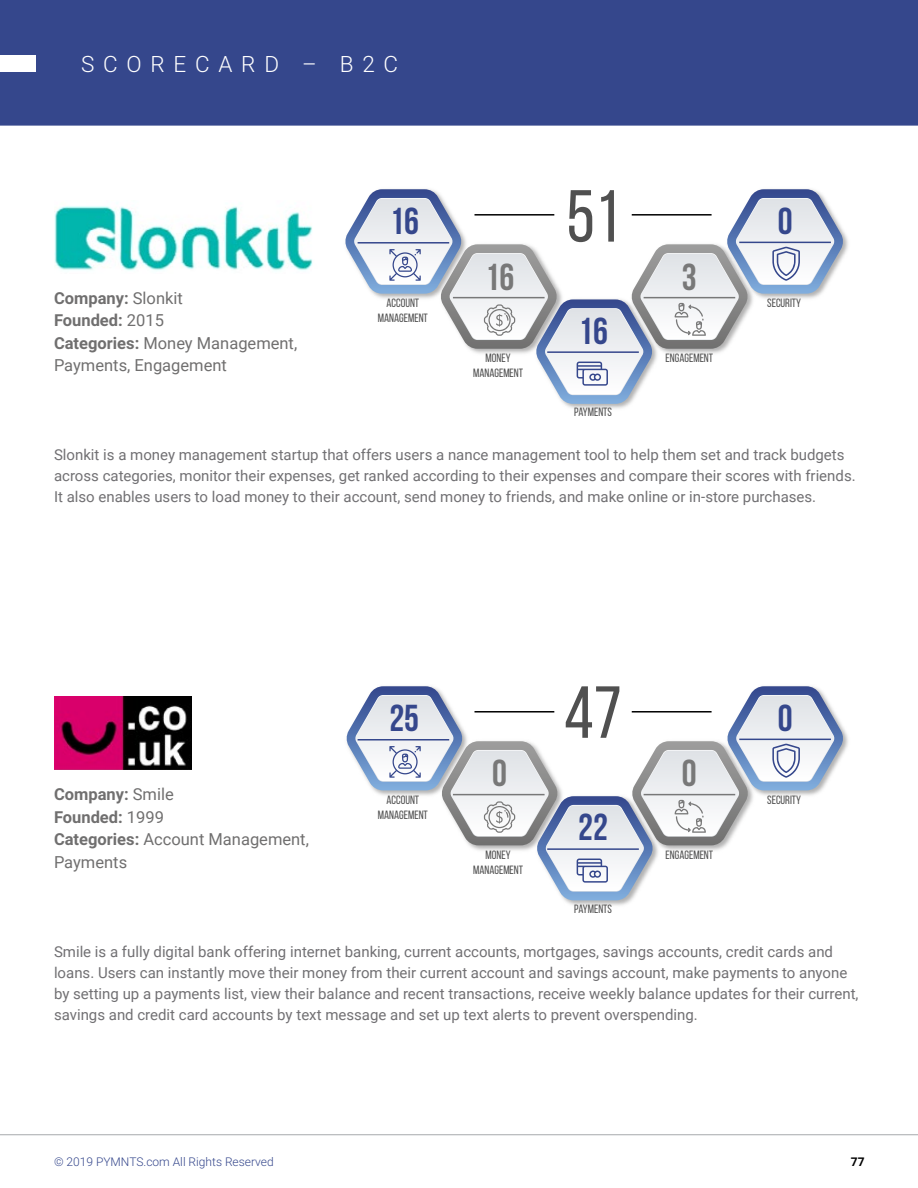
<style>
.page{position:relative;width:918px;height:1188px;background:#fff}
.page>*{position:absolute;margin:0;border:0;box-sizing:border-box;transform-origin:0 0}
.score_cards_numbers{font:73.5px "Bebas Neue";color:#505050}
.score_cards_numbers-2{font:700 37.5px "Bebas Neue";color:#35478c}
.score_cards_numbers-3{font:700 37.5px "Bebas Neue";color:#787878}
.t1{font:300 22.5px "Roboto";letter-spacing:.39em;color:#fff}
.t2{font:16.5px/22.5px "Roboto";color:#706f6f}
.t3{font:700 16.5px "Roboto";color:#706f6f}
.Body{font:15px/21px "Roboto";color:#717073}
.t4{font:12px/14.4px "Bebas Neue";color:#505050;text-align:center}
.t5{font:300 12px "Roboto";color:#35478c}
.t6{font:700 12px "Roboto";color:#000}
.s1{font-weight:400}
.s2{font-weight:700}
</style>
<div class="page">
<img style="left:564px;top:900px;width:68px;height:6px">
<div style="left:0;top:0;width:918px;height:126px;background:#35478c"></div>
<hr style="left:0;top:1134px;width:918px;height:1px;background:#a7a9ac">
<svg style="left:345px;top:189px;width:499px;height:215px"></svg>
<svg style="left:346px;top:686px;width:498px;height:214px"></svg>
<div style="left:0;top:55px;width:36px;height:17px;background:#fff"></div>
<img style="left:54px;top:206px;width:259px;height:65px">
<img style="left:54px;top:697px;width:138px;height:73px">
<h3 class="t1" style="left:81px;top:49px;width:319px">SCORECARD – B2C</h3>
<p class="t3" style="left:54px;top:287px;width:130px">Company: <span class="s1">Slonkit</span></p>
<p class="t3" style="left:54px;top:309px;width:112px">Founded: <span class="s1">2015</span></p>
<p class="t2" style="left:54px;top:331px;width:245px"><span class="s2">Categories:</span> Money Management,<br>Payments, Engagement</p>
<p class="score_cards_numbers" style="left:566px;top:176px;width:55px">51</p>
<p class="score_cards_numbers-2" style="left:389px;top:201px;width:31px">16</p>
<p class="score_cards_numbers-2" style="left:778px;top:201px;width:16px">0</p>
<p class="score_cards_numbers-3" style="left:485px;top:256px;width:31px">16</p>
<p class="score_cards_numbers-3" style="left:682px;top:256px;width:16px">3</p>
<p class="t4" style="left:378px;top:296px;width:52px">ACCOUNT<br>MANAGEMENT</p>
<p class="t4" style="left:473px;top:351px;width:52px">MONEY<br>MANAGEMENT</p>
<p class="score_cards_numbers-2" style="left:578px;top:310px;width:31px">16</p>
<p class="t4" style="left:574px;top:405px;width:39px">PAYMENTS</p>
<p class="t4" style="left:666px;top:351px;width:49px">ENGAGEMENT</p>
<p class="t4" style="left:767px;top:296px;width:35px">SECURITY</p>
<p class="Body" style="left:54px;top:444px;width:803px">Slonkit is a money management startup that offers users a nance management tool to help them set and track budgets across categories, monitor their expenses, get ranked according to their expenses and compare their scores with friends.<br>It also enables users to load money to their account, send money to friends, and make online or in-store purchases.</p>
<p class="t3" style="left:54px;top:783px;width:121px">Company: <span class="s1">Smile</span></p>
<p class="t3" style="left:54px;top:805px;width:112px">Founded: <span class="s1">1999</span></p>
<p class="t2" style="left:54px;top:827px;width:256px"><span class="s2">Categories:</span> Account Management,<br>Payments</p>
<p class="score_cards_numbers" style="left:564px;top:673px;width:59px">47</p>
<p class="score_cards_numbers-2" style="left:389px;top:697px;width:31px">25</p>
<p class="score_cards_numbers-2" style="left:778px;top:697px;width:16px">0</p>
<p class="score_cards_numbers-3" style="left:492px;top:752px;width:16px">0</p>
<p class="score_cards_numbers-3" style="left:682px;top:752px;width:16px">0</p>
<p class="t4" style="left:378px;top:793px;width:52px">ACCOUNT<br>MANAGEMENT</p>
<p class="t4" style="left:473px;top:848px;width:52px">MONEY<br>MANAGEMENT</p>
<p class="score_cards_numbers-2" style="left:578px;top:806px;width:31px">22</p>
<p class="t4" style="left:574px;top:902px;width:39px">PAYMENTS</p>
<p class="t4" style="left:666px;top:848px;width:49px">ENGAGEMENT</p>
<p class="t4" style="left:767px;top:793px;width:35px">SECURITY</p>
<p class="Body" style="left:54px;top:940px;width:806px">Smile is a fully digital bank offering internet banking, current accounts, mortgages, savings accounts, credit cards and loans. Users can instantly move their money from their current account and savings account, make payments to anyone by setting up a payments list, view their balance and recent transactions, receive weekly balance updates for their current, savings and credit card accounts by text message and set up text alerts to prevent overspending.</p>
<p class="t5" style="left:54px;top:1153px;width:221px">© 2019 PYMNTS.com All Rights Reserved</p>
<p class="t6" style="left:851px;top:1153px;width:15px">77</p>
</div>
